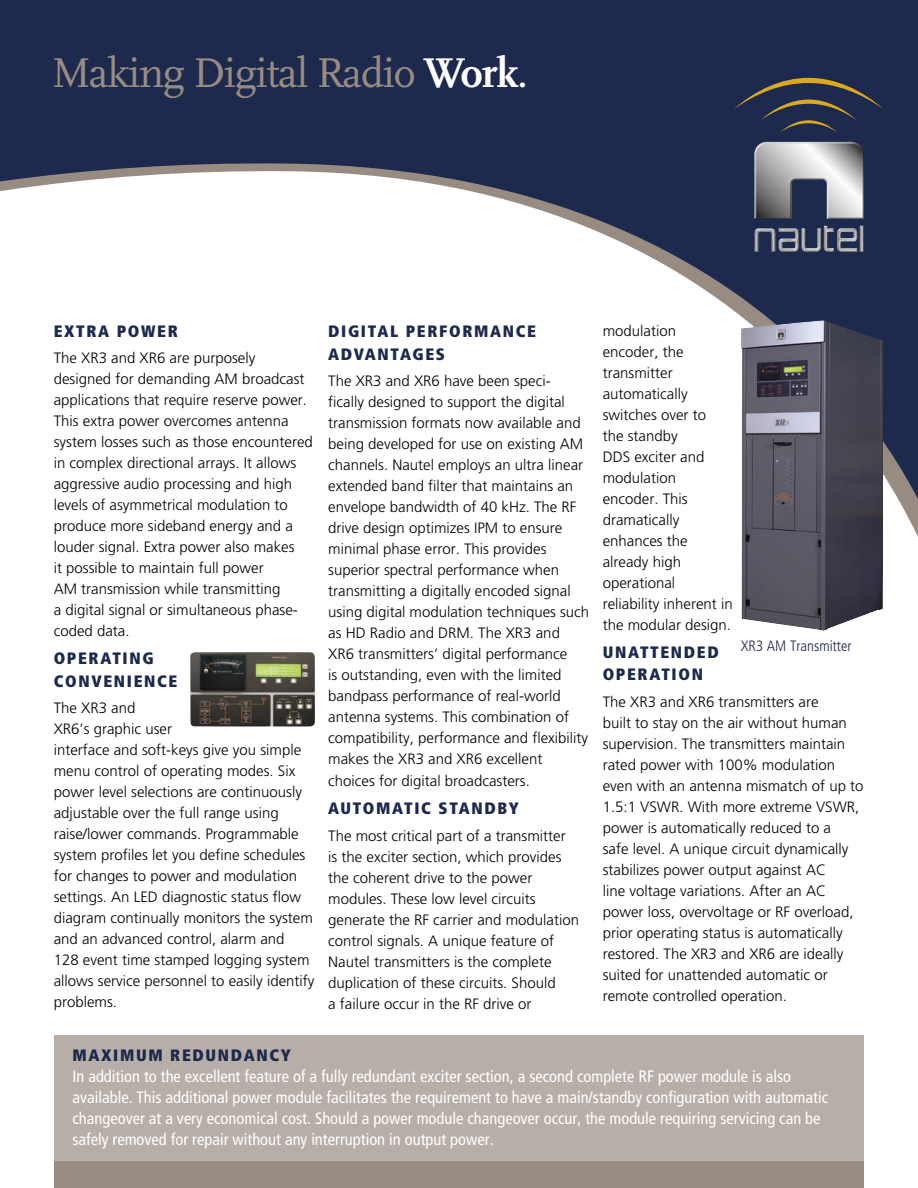
<style>
.page{position:relative;width:918px;height:1188px;background:#fff}
.page>*{position:absolute;margin:0;border:0;box-sizing:border-box;transform-origin:0 0}
.t1{font:43.35px "Scala";letter-spacing:-.03em;color:#988c82}
.t2{font:condensed 16.5px/21px "Frutiger";color:#fff}
.t3{font:900 condensed 16.5px/22.5px "Frutiger";letter-spacing:.1em;color:#1d294d}
.t4{font:300 15px/21px "Frutiger";color:#000}
.t5{font:300 condensed 15px "Frutiger";color:#1d294d}
.s1{font-weight:700;color:#fff}
.s2{color:#fff}
</style>
<div class="page">
<svg style="left:0;top:0;width:918px;height:537px"></svg>
<img style="left:754px;top:142px;width:110px;height:110px">
<svg style="left:734px;top:78px;width:149px;height:55px"></svg>
<div style="left:54px;top:1161px;width:810px;height:27px;background:#988c82"></div>
<img style="left:190px;top:652px;width:125px;height:75px">
<div style="left:54px;top:1036px;width:810px;height:125px;background:#b7aea7"></div>
<img style="left:741px;top:320px;width:142px;height:311px">
<p class="t1" style="left:52px;top:49px;width:477px">Making Digital Radio <span class="s1">Work</span><span class="s2">.</span></p>
<p class="t3" style="left:54px;top:320px;width:126px">EXTRA POWER</p>
<p class="t4" style="left:54px;top:348px;width:261px">The XR3 and XR6 are purposely designed for demanding AM broadcast applications that require reserve power.<br>This extra power overcomes antenna system losses such as those encountered in complex directional arrays. It allows aggressive audio processing and high levels of asymmetrical modulation to produce more sideband energy and a louder signal. Extra power also makes<br>it possible to maintain full power<br>AM transmission while transmitting<br>a digital signal or simultaneous phase&shy;coded data.</p>
<p class="t3" style="left:54px;top:647px;width:125px">OPERATING<br>CONVENIENCE</p>
<p class="t4" style="left:54px;top:698px;width:262px">The XR3 and<br>XR6’s graphic user<br>interface and soft-keys give you simple menu control of operating modes. Six power level selections are continuously adjustable over the full range using raise/lower commands. Programmable system profiles let you define schedules for changes to power and modulation settings. An LED diagnostic status flow diagram continually monitors the system and an advanced control, alarm and<br>128 event time stamped logging system allows service personnel to easily identify problems.</p>
<p class="t3" style="left:328px;top:320px;width:209px">DIGITAL PERFORMANCE<br>ADVANTAGES</p>
<p class="t4" style="left:328px;top:370px;width:263px">The XR3 and XR6 have been speci&shy;fically designed to support the digital transmission formats now available and being developed for use on existing AM channels. Nautel employs an ultra linear extended band filter that maintains an envelope bandwidth of 40 kHz. The RF drive design optimizes IPM to ensure minimal phase error. This provides superior spectral performance when transmitting a digitally encoded signal using digital modulation techniques such as HD Radio and DRM. The XR3 and XR6 transmitters’ digital performance<br>is outstanding, even with the limited bandpass performance of real-world antenna systems. This combination of compatibility, performance and flexibility makes the XR3 and XR6 excellent</p>
<p class="t4" style="left:328px;top:771px;width:203px">choices for digital broadcasters.</p>
<p class="t3" style="left:328px;top:797px;width:192px">AUTOMATIC STANDBY</p>
<p class="t4" style="left:328px;top:825px;width:252px">The most critical part of a transmitter<br>is the exciter section, which provides the coherent drive to the power modules. These low level circuits generate the RF carrier and modulation control signals. A unique feature of Nautel transmitters is the complete duplication of these circuits. Should<br>a failure occur in the RF drive or</p>
<p class="t4" style="left:603px;top:320px;width:131px">modulation encoder, the transmitter automatically switches over to<br>the standby<br>DDS exciter and modulation encoder. This dramatically enhances the already high operational reliability inherent in the modular design.</p>
<p class="t3" style="left:603px;top:641px;width:117px">UNATTENDED<br>OPERATION</p>
<p class="t4" style="left:603px;top:691px;width:262px">The XR3 and XR6 transmitters are<br>built to stay on the air without human supervision. The transmitters maintain rated power with 100% modulation even with an antenna mismatch of up to 1.5:1 VSWR. With more extreme VSWR, power is automatically reduced to a<br>safe level. A unique circuit dynamically stabilizes power output against AC<br>line voltage variations. After an AC power loss, overvoltage or RF overload, prior operating status is automatically restored. The XR3 and XR6 are ideally suited for unattended automatic or remote controlled operation.</p>
<p class="t5" style="left:741px;top:637px;width:112px">XR3 AM Transmitter</p>
<p class="t3" style="left:73px;top:1044px;width:220px">MAXIMUM REDUNDANCY</p>
<p class="t2" style="left:73px;top:1066px;width:757px">In addition to the excellent feature of a fully redundant exciter section, a second complete RF power module is also available. This additional power module facilitates the requirement to have a main/standby configuration with automatic changeover at a very economical cost. Should a power module changeover occur, the module requiring servicing can be safely removed for repair without any interruption in output power.</p>
</div>
